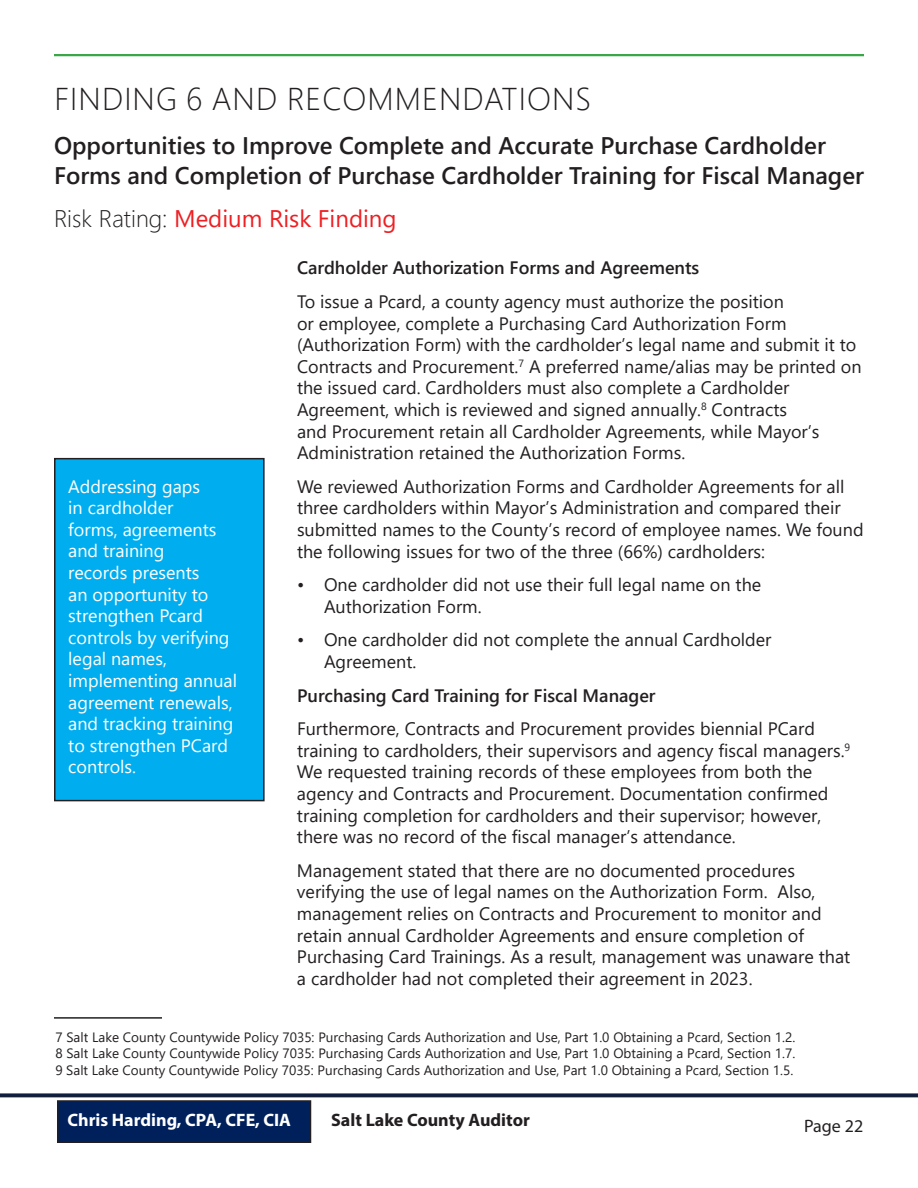
<style>
.page{position:relative;width:918px;height:1188px;background:#fff}
.page>*{position:absolute;margin:0;border:0;box-sizing:border-box;transform-origin:0 0}
.H1__Finding_Heading{font:300 31.5px "Segoe UI";letter-spacing:.035em;color:#231f20}
.H2__Finding_Title___Pulls_to_TOC{font:600 24px/30px "Segoe UI";color:#231f20}
.H2__Finding_Title___Pulls_to_TOC-2{font:24px "Segoe UI";color:#ee1f23}
.t1{font:18px/21.6px "Segoe UI";color:#231f20}
.t2{font:18px/21.6px "Segoe UI";color:#fff}
.t3{font:700 18px "Myriad Pro";color:#fff}
.t4{font:700 18px "Myriad Pro";color:#231f20}
.t5{font:18px "Myriad Pro";color:#231f20}
.t6{font:13.5px/16.2px "Segoe UI";color:#231f20;text-align:justify}
.s1{font-weight:300;color:#231f20}
.s2{font-weight:600}
</style>
<div class="page">
<hr style="left:54px;top:54px;width:810px;height:2px;background:#39a648">
<hr style="left:54px;top:1017px;width:108px;height:2px;background:#231f20">
<div style="left:58px;top:1101px;width:253px;height:41px;background:#00205b"></div>
<div style="left:57px;top:1100px;width:254px;height:43px;border:2px solid #231f20"></div>
<svg style="left:0;top:1093px;width:918px;height:4px;background:#283653"></svg>
<div style="left:55px;top:459px;width:209px;height:342px;background:#00aeef"></div>
<div style="left:54px;top:458px;width:211px;height:343px;border:2px solid #231f20"></div>
<h1 class="H1__Finding_Heading" style="left:55px;top:69px;width:538px">FINDING 6 AND RECOMMENDATIONS</h1>
<h2 class="H2__Finding_Title___Pulls_to_TOC" style="left:54px;top:128px;width:811px">Opportunities to Improve Complete and Accurate Purchase Cardholder<br>Forms and Completion of Purchase Cardholder Training for Fiscal Manager</h2>
<h2 class="H2__Finding_Title___Pulls_to_TOC-2" style="left:54px;top:196px;width:344px"><span class="s1">Risk Rating:</span> Medium Risk Finding</h2>
<p class="t1" style="left:297px;top:250px;width:489px;line-height:33.6px"><span class="s2">Cardholder Authorization Forms and Agreements<br></span>To issue a Pcard, a county agency must authorize the position</p>
<p class="t1" style="left:297px;top:311px;width:566px">or employee, complete a Purchasing Card Authorization Form (Authorization Form) with the cardholder’s legal name and submit it to Contracts and Procurement.<sup>7</sup> A preferred name/alias may be printed on the issued card. Cardholders must also complete a Cardholder Agreement, which is reviewed and signed annually.<sup>8</sup> Contracts<br>and Procurement retain all Cardholder Agreements, while Mayor’s Administration retained the Authorization Forms.</p>
<p class="t1" style="left:297px;top:474px;width:568px">We reviewed Authorization Forms and Cardholder Agreements for all three cardholders within Mayor’s Administration and compared their submitted names to the County’s record of employee names. We found the following issues for two of the three (66%) cardholders:</p>
<p class="t1" style="left:324px;top:572px;width:439px;text-indent:-27px">• One cardholder did not use their full legal name on the<br>Authorization Form.</p>
<p class="t1" style="left:324px;top:628px;width:449px;text-indent:-27px">• One cardholder did not complete the annual Cardholder<br>Agreement.</p>
<p class="t1" style="left:297px;top:677px;width:519px;line-height:33.6px"><span class="s2">Purchasing Card Training for Fiscal Manager<br></span>Furthermore, Contracts and Procurement provides biennial PCard</p>
<p class="t1" style="left:297px;top:738px;width:555px">training to cardholders, their supervisors and agency fiscal managers.<sup>9<br></sup>We requested training records of these employees from both the agency and Contracts and Procurement. Documentation confirmed training completion for cardholders and their supervisor; however, there was no record of the fiscal manager’s attendance.</p>
<p class="t1" style="left:297px;top:858px;width:555px">Management stated that there are no documented procedures verifying the use of legal names on the Authorization Form. Also, management relies on Contracts and Procurement to monitor and retain annual Cardholder Agreements and ensure completion of Purchasing Card Trainings. As a result, management was unaware that a cardholder had not completed their agreement in 2023.</p>
<p class="t2" style="left:68px;top:474px;width:170px">Addressing gaps<br>in cardholder<br>forms, agreements and training<br>records presents<br>an opportunity to strengthen Pcard controls by verifying legal names, implementing annual agreement renewals, and tracking training to strengthen PCard controls.</p>
<p class="t6" style="left:55px;top:1028px;width:742px">7 Salt Lake County Countywide Policy 7035: Purchasing Cards Authorization and Use, Part 1.0 Obtaining a Pcard, Section 1.2.<br>8 Salt Lake County Countywide Policy 7035: Purchasing Cards Authorization and Use, Part 1.0 Obtaining a Pcard, Section 1.7.<br>9 Salt Lake County Countywide Policy 7035: Purchasing Cards Authorization and Use, Part 1.0 Obtaining a Pcard, Section 1.5.</p>
<p class="t3" style="left:68px;top:1108px;width:225px">Chris Harding, CPA, CFE, CIA</p>
<p class="t4" style="left:331px;top:1108px;width:200px">Salt Lake County Auditor</p>
<p class="t5" style="left:804px;top:1115px;width:61px">Page 22</p>
</div>
